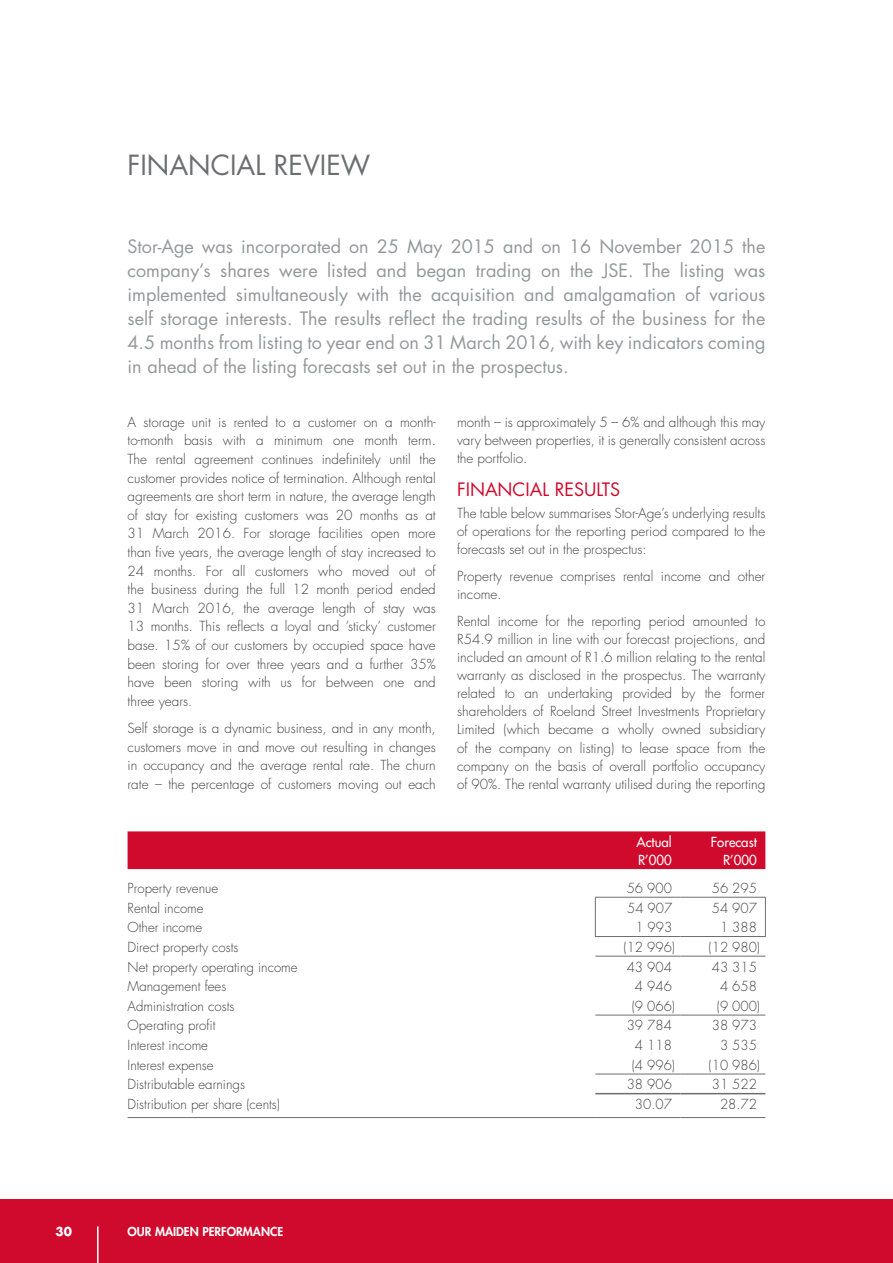
<style>
.page{position:relative;width:893px;height:1263px;background:#fff}
.page>*{position:absolute;margin:0;border:0;box-sizing:border-box;transform-origin:0 0}
.NEW_Headline_2_-_70K{font:27px "Futura Std";color:#6d6e71}
.NEW_Intro_-_70__Blac{font:18px/24px "Futura Std";color:#95979a;text-align:justify}
.NEW_Headline_3_-_Red{font:18px "Futura Std";color:#cf0a2c}
.NEW_Body_copy{font:300 13.5px/18.6px "Futura Std";color:#414042;text-align:justify}
.Subhead_3_-_90__Blac{font:300 13.5px/18.1px "Futura Std";color:#414042}
.NEW_Body_copy-2{font:500 13.5px "Futura Std";color:#fff}
.New_Sectional_folio{font:800 12px "Futura Std";color:#fff}
.t1{font:700 12px "Futura Std";color:#fff}
</style>
<div class="page">
<div style="left:0;top:1199px;width:893px;height:64px;background:#cf0a2c"></div>
<hr style="left:97px;top:1226px;width:2px;height:37px;background:#fff">
<div style="left:128px;top:831px;width:637px;height:38px;background:#cf0a2c"></div>
<hr style="left:595px;top:897px;width:85px;height:1px;background:#6d6e71">
<hr style="left:680px;top:897px;width:86px;height:1px;background:#6d6e71">
<svg style="left:595px;top:897px;width:1px;height:39px"></svg>
<svg style="left:765px;top:897px;width:1px;height:39px"></svg>
<hr style="left:595px;top:936px;width:85px;height:1px;background:#6d6e71">
<hr style="left:680px;top:936px;width:86px;height:1px;background:#6d6e71">
<hr style="left:595px;top:956px;width:85px;height:1px;background:#6d6e71">
<hr style="left:680px;top:956px;width:85px;height:1px;background:#6d6e71">
<hr style="left:595px;top:1015px;width:85px;height:1px;background:#6d6e71">
<hr style="left:680px;top:1015px;width:85px;height:1px;background:#6d6e71">
<hr style="left:595px;top:1074px;width:85px;height:1px;background:#6d6e71">
<hr style="left:680px;top:1074px;width:85px;height:1px;background:#6d6e71">
<hr style="left:595px;top:1093px;width:85px;height:1px;background:#6d6e71">
<hr style="left:680px;top:1093px;width:85px;height:1px;background:#6d6e71">
<hr style="left:128px;top:1117px;width:467px;height:1px;background:#6d6e71">
<hr style="left:595px;top:1117px;width:85px;height:1px;background:#6d6e71">
<hr style="left:680px;top:1117px;width:85px;height:1px;background:#6d6e71">
<p class="t1" style="left:56px;top:1223px;width:18px">30</p>
<p class="NEW_Headline_2_-_70K" style="left:128px;top:148px;width:244px">FINANCIAL REVIEW</p>
<p class="NEW_Intro_-_70__Blac" style="left:128px;top:235px;width:639px">Stor-Age was incorporated on 25 May 2015 and on 16 November 2015 the company’s shares were listed and began trading on the JSE. The listing was implemented simultaneously with the acquisition and amalgamation of various self storage interests. The results reflect the trading results of the business for the 4.5 months from listing to year end on 31 March 2016, with key indicators coming in ahead of the listing forecasts set out in the prospectus.</p>
<p class="NEW_Body_copy" style="left:128px;top:413px;width:310px">A storage unit is rented to a customer on a month&shy;to-month basis with a minimum one month term.<br>The rental agreement continues indefinitely until the customer provides notice of termination. Although rental agreements are short term in nature, the average length of stay for existing customers was 20 months as at 31 March 2016. For storage facilities open more than five years, the average length of stay increased to 24 months. For all customers who moved out of the business during the full 12 month period ended 31 March 2016, the average length of stay was 13 months. This reflects a loyal and ’sticky’ customer base. 15% of our customers by occupied space have been storing for over three years and a further 35% have been storing with us for between one and three years.</p>
<p class="NEW_Body_copy" style="left:128px;top:719px;width:310px">Self storage is a dynamic business, and in any month, customers move in and move out resulting in changes in occupancy and the average rental rate. The churn rate – the percentage of customers moving out each</p>
<p class="NEW_Body_copy" style="left:457px;top:413px;width:310px;line-height:18.1px">month – is approximately 5 – 6% and although this may vary between properties, it is generally consistent across the portfolio.</p>
<p class="NEW_Headline_3_-_Red" style="left:457px;top:477px;width:165px">FINANCIAL RESULTS</p>
<p class="NEW_Body_copy" style="left:457px;top:504px;width:310px;line-height:18.1px">The table below summarises Stor-Age’s underlying results of operations for the reporting period compared to the forecasts set out in the prospectus:</p>
<p class="Subhead_3_-_90__Blac" style="left:457px;top:567px;width:310px">Property revenue comprises rental income and other income.</p>
<p class="Subhead_3_-_90__Blac" style="left:457px;top:612px;width:310px;text-align:justify">Rental income for the reporting period amounted to R54.9 million in line with our forecast projections, and included an amount of R1.6 million relating to the rental warranty as disclosed in the prospectus. The warranty related to an undertaking provided by the former shareholders of Roeland Street Investments Proprietary Limited (which became a wholly owned subsidiary of the company on listing) to lease space from the company on the basis of overall portfolio occupancy of 90%. The rental warranty utilised during the reporting</p>
<p class="NEW_Body_copy-2" style="left:636px;top:833px;width:37px">Actual</p>
<p class="NEW_Body_copy-2" style="left:638px;top:851px;width:35px">R’000</p>
<p class="NEW_Body_copy-2" style="left:711px;top:833px;width:47px">Forecast</p>
<p class="NEW_Body_copy-2" style="left:723px;top:851px;width:35px">R’000</p>
<p class="NEW_Body_copy" style="left:128px;top:879px;width:92px">Property revenue</p>
<p class="NEW_Body_copy" style="left:627px;top:879px;width:47px">56 900</p>
<p class="NEW_Body_copy" style="left:712px;top:879px;width:47px">56 295</p>
<p class="NEW_Body_copy" style="left:128px;top:899px;width:78px">Rental income</p>
<p class="NEW_Body_copy" style="left:627px;top:899px;width:47px">54 907</p>
<p class="NEW_Body_copy" style="left:712px;top:899px;width:47px">54 907</p>
<p class="NEW_Body_copy" style="left:128px;top:918px;width:76px">Other income</p>
<p class="NEW_Body_copy" style="left:635px;top:918px;width:38px">1 993</p>
<p class="NEW_Body_copy" style="left:720px;top:918px;width:38px">1 388</p>
<p class="NEW_Body_copy" style="left:128px;top:938px;width:112px">Direct property costs</p>
<p class="NEW_Body_copy" style="left:624px;top:938px;width:53px">(12 996)</p>
<p class="NEW_Body_copy" style="left:709px;top:938px;width:53px">(12 980)</p>
<p class="NEW_Body_copy" style="left:128px;top:958px;width:172px">Net property operating income</p>
<p class="NEW_Body_copy" style="left:627px;top:958px;width:47px">43 904</p>
<p class="NEW_Body_copy" style="left:712px;top:958px;width:47px">43 315</p>
<p class="NEW_Body_copy" style="left:128px;top:977px;width:100px">Management fees</p>
<p class="NEW_Body_copy" style="left:635px;top:977px;width:38px">4 946</p>
<p class="NEW_Body_copy" style="left:720px;top:977px;width:38px">4 658</p>
<p class="NEW_Body_copy" style="left:128px;top:997px;width:108px">Administration costs</p>
<p class="NEW_Body_copy" style="left:632px;top:997px;width:45px">(9 066)</p>
<p class="NEW_Body_copy" style="left:717px;top:997px;width:45px">(9 000)</p>
<p class="NEW_Body_copy" style="left:128px;top:1017px;width:89px">Operating profit</p>
<p class="NEW_Body_copy" style="left:627px;top:1017px;width:47px">39 784</p>
<p class="NEW_Body_copy" style="left:712px;top:1017px;width:47px">38 973</p>
<p class="NEW_Body_copy" style="left:128px;top:1036px;width:82px">Interest income</p>
<p class="NEW_Body_copy" style="left:635px;top:1036px;width:38px">4 118</p>
<p class="NEW_Body_copy" style="left:720px;top:1036px;width:38px">3 535</p>
<p class="NEW_Body_copy" style="left:128px;top:1056px;width:87px">Interest expense</p>
<p class="NEW_Body_copy" style="left:632px;top:1056px;width:45px">(4 996)</p>
<p class="NEW_Body_copy" style="left:709px;top:1056px;width:53px">(10 986)</p>
<p class="NEW_Body_copy" style="left:128px;top:1075px;width:119px">Distributable earnings</p>
<p class="NEW_Body_copy" style="left:627px;top:1075px;width:47px">38 906</p>
<p class="NEW_Body_copy" style="left:712px;top:1075px;width:47px">31 522</p>
<p class="NEW_Body_copy" style="left:128px;top:1095px;width:154px">Distribution per share (cents)</p>
<p class="NEW_Body_copy" style="left:635px;top:1095px;width:38px">30.07</p>
<p class="NEW_Body_copy" style="left:720px;top:1095px;width:38px">28.72</p>
<p class="New_Sectional_folio" style="left:128px;top:1224px;width:157px">OUR MAIDEN PERFORMANCE</p>
</div>
